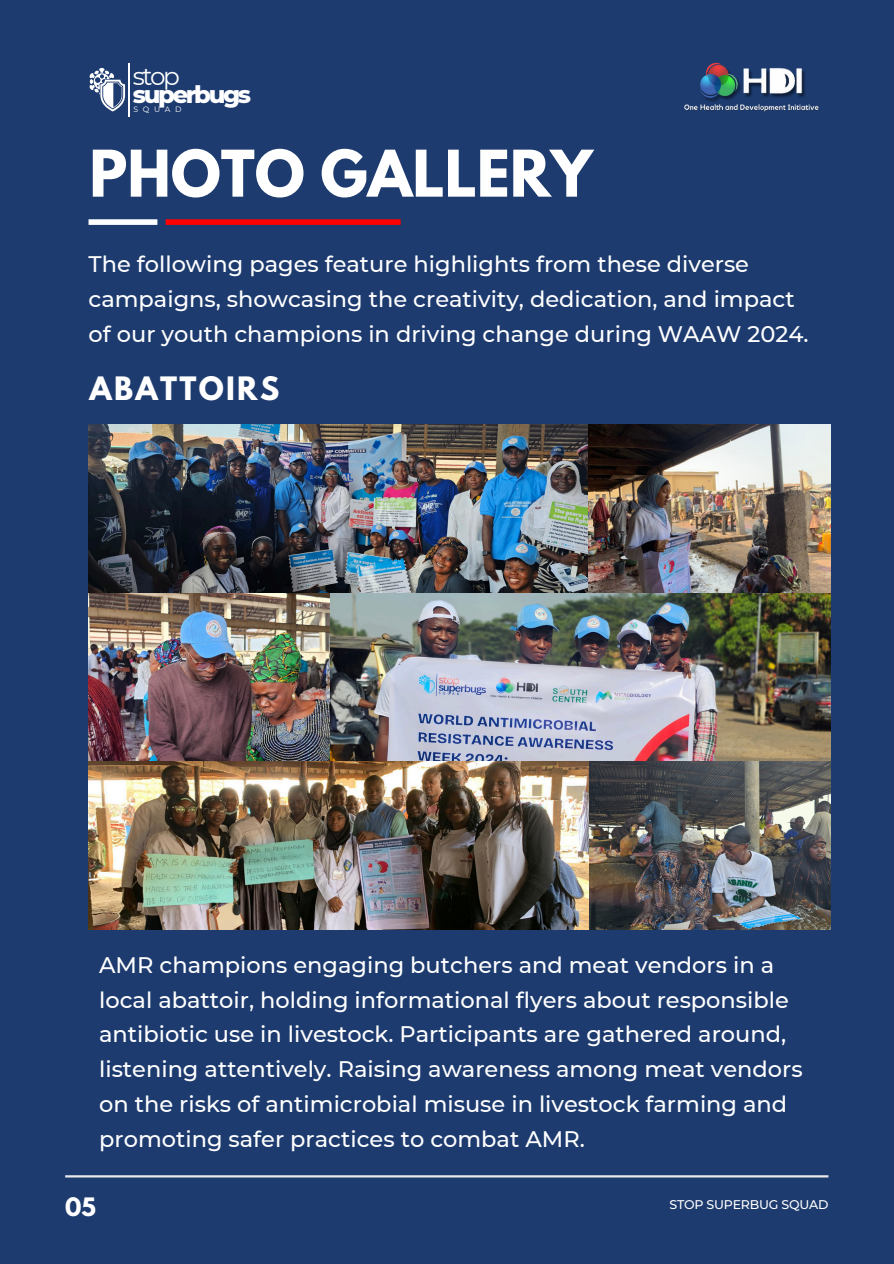
<style>
.page{position:relative;width:894px;height:1264px;background:#fff}
.page>*{position:absolute;margin:0;border:0;box-sizing:border-box;transform-origin:0 0}
.t1{font:700 57px "League Spartan";color:#fff}
.t2{font:700 28.5px "League Spartan";letter-spacing:.08em;color:#fff}
.t3{font:24.75px "Montserrat";color:#fff}
.t4{font:800 24.3px "Montserrat";letter-spacing:-.1em;color:#fff}
.t5{font:500 22.5px/34.8px "Montserrat";color:#fff}
.t6{font:700 22.5px "League Spartan";color:#fff}
.t7{font:500 12.6px "Montserrat";letter-spacing:-.02em;color:#fff}
.t8{font:7.8px "Montserrat";letter-spacing:.595em;color:#fff}
</style>
<div class="page">
<div style="left:0;top:0;width:893px;height:1263px;background:#1d3b6f"></div>
<hr style="left:65px;top:1175px;width:763px;height:2px;background:#e9e9e9">
<div style="left:166px;top:219px;width:234px;height:6px;background:#f00"></div>
<div style="left:88px;top:219px;width:69px;height:6px;background:#fff"></div>
<img style="left:88px;top:424px;width:742px;height:505px">
<hr style="left:128px;top:63px;width:1px;height:53px;background:#fff">
<svg style="left:89px;top:68px;width:36px;height:43px"></svg>
<img style="left:684px;top:62px;width:135px;height:50px">
<p class="t3" style="left:133px;top:61px;width:49px">stop</p>
<p class="t8" style="left:133px;top:105px;width:50px">SQUAD</p>
<p class="t4" style="left:133px;top:80px;width:120px">superbugs</p>
<h3 class="t1" style="left:89px;top:145px;width:504px">PHOTO GALLERY</h3>
<h2 class="t5" style="left:88px;top:246px;width:721px">The following pages feature highlights from these diverse campaigns, showcasing the creativity, dedication, and impact of our youth champions in driving change during WAAW 2024.</h2>
<p class="t2" style="left:89px;top:375px;width:191px">ABATTOIRS</p>
<p class="t5" style="left:99px;top:947px;width:704px">AMR champions engaging butchers and meat vendors in a local abattoir, holding informational flyers about responsible antibiotic use in livestock. Participants are gathered around, listening attentively. Raising awareness among meat vendors on the risks of antimicrobial misuse in livestock farming and promoting safer practices to combat AMR.</p>
<p class="t6" style="left:65px;top:1195px;width:32px">05</p>
<p class="t7" style="left:669px;top:1197px;width:160px">STOP SUPERBUG SQUAD</p>
</div>
